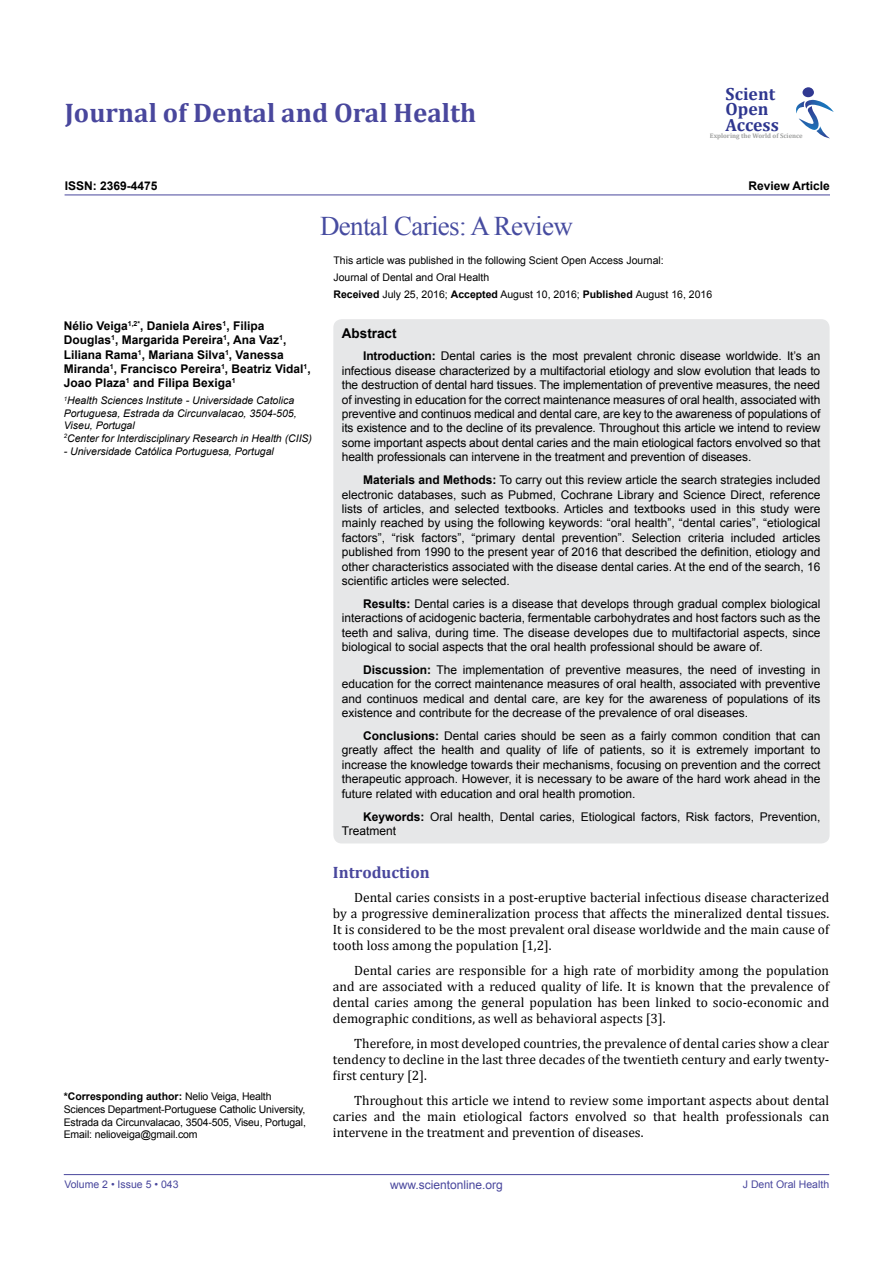
<style>
.page{position:relative;width:893px;height:1263px;background:#fff}
.page>*{position:absolute;margin:0;border:0;box-sizing:border-box;transform-origin:0 0}
.t1{font:700 27px "Cambria";color:#49479d}
.t2{font:27px "Times New Roman";letter-spacing:-.025em;color:#474ca0}
.t3{font:700 17.7px/15.5px "Cambria";color:#2e368f}
.t4{font:700 16.5px "Cambria";color:#49479d}
.t5{font:13.5px/16px "Cambria";color:#000;text-align:justify}
.t6{font:700 13.5px "Arial";color:#000}
.t7{font:12px/14.4px "Arial";color:#000;text-align:justify}
.t8{font:700 12px/14.4px "Arial";color:#000}
.t9{font:12px "Arial";color:#49479d}
.t10{font:10.5px/12.6px "Arial";color:#000}
.t11{font:italic 10.5px/12.6px "Arial";color:#000}
.t12{font:10.5px "Arial";color:#49479d}
.t13{font:700 6.6px "Cambria";color:#9e9f9e}
.s1{font-weight:700}
</style>
<div class="page">
<hr style="left:64px;top:1174px;width:765px;height:1px;background:#49479d">
<hr style="left:65px;top:195px;width:765px;height:1px;background:#49479d">
<div style="left:802px;top:87px;width:12px;height:10px;background:#303891;border-radius:50%"></div>
<svg style="left:796px;top:100px;width:38px;height:38px"></svg>
<div style="left:333px;top:319px;width:497px;height:524px;background:#e6e7e8;border-radius:9px"></div>
<h1 class="t1" style="left:65px;top:94px;width:413px">Journal of Dental and Oral Health</h1>
<h2 class="t3" style="left:725px;top:86px;width:55px">Scient<br>Open<br>Access</h2>
<p class="t13" style="left:710px;top:131px;width:94px">Exploring the World of Science</p>
<p class="t8" style="left:65px;top:179px;width:94px">ISSN: 2369-4475</p>
<p class="t8" style="left:748px;top:179px;width:83px">Review Article</p>
<h1 class="t2" style="left:320px;top:208px;width:254px">Dental Caries: A Review</h1>
<p class="t8" style="left:64px;top:319px;width:248px">Nélio Veiga<sup>1,2*</sup>, Daniela Aires<sup>1</sup>, Filipa Douglas<sup>1</sup>, Margarida Pereira<sup>1</sup>, Ana Vaz<sup>1</sup>, Liliana Rama<sup>1</sup>, Mariana Silva<sup>1</sup>, Vanessa Miranda<sup>1</sup>, Francisco Pereira<sup>1</sup>, Beatriz Vidal<sup>1</sup>, Joao Plaza<sup>1</sup> and Filipa Bexiga<sup>1</sup></p>
<p class="t11" style="left:64px;top:394px;width:250px"><sup>1</sup>Health Sciences Institute - Universidade Catolica Portuguesa, Estrada da Circunvalacao, 3504-505, Viseu, Portugal<br><sup>2</sup>Center for Interdisciplinary Research in Health (CIIS)</p>
<p class="t11" style="left:64px;top:445px;width:212px">- Universidade Católica Portuguesa, Portugal</p>
<p class="t10" style="left:64px;top:1090px;width:244px"><span class="s1">*Corresponding author:</span> Nelio Veiga, Health Sciences Department-Portuguese Catholic University, Estrada da Circunvalacao, 3504-505, Viseu, Portugal, Email: nelioveiga@gmail.com</p>
<p class="t10" style="left:333px;top:252px;width:380px;line-height:16.8px">This article was published in the following Scient Open Access Journal:<br>Journal of Dental and Oral Health<br><span class="s1">Received</span> July 25, 2016; <span class="s1">Accepted</span> August 10, 2016; <span class="s1">Published</span> August 16, 2016</p>
<p class="t6" style="left:342px;top:324px;width:56px">Abstract</p>
<p class="t7" style="left:342px;top:349px;width:480px;text-indent:21px"><span class="s1">Introduction:</span> Dental caries is the most prevalent chronic disease worldwide. It’s an infectious disease characterized by a multifactorial etiology and slow evolution that leads to the destruction of dental hard tissues. The implementation of preventive measures, the need of investing in education for the correct maintenance measures of oral health, associated with preventive and continuos medical and dental care, are key to the awareness of populations of its existence and to the decline of its prevalence. Throughout this article we intend to review some important aspects about dental caries and the main etiological factors envolved so that health professionals can intervene in the treatment and prevention of diseases.</p>
<p class="t7" style="left:342px;top:473px;width:480px;text-indent:21px"><span class="s1">Materials and Methods:</span> To carry out this review article the search strategies included electronic databases, such as Pubmed, Cochrane Library and Science Direct, reference lists of articles, and selected textbooks. Articles and textbooks used in this study were mainly reached by using the following keywords: “oral health”, “dental caries”, “etiological factors”, “risk factors”, “primary dental prevention”. Selection criteria included articles published from 1990 to the present year of 2016 that described the definition, etiology and other characteristics associated with the disease dental caries. At the end of the search, 16 scientific articles were selected.</p>
<p class="t7" style="left:342px;top:596px;width:480px;text-indent:21px"><span class="s1">Results:</span> Dental caries is a disease that develops through gradual complex biological interactions of acidogenic bacteria, fermentable carbohydrates and host factors such as the teeth and saliva, during time. The disease developes due to multifactorial aspects, since biological to social aspects that the oral health professional should be aware of.</p>
<p class="t7" style="left:342px;top:663px;width:480px;text-indent:21px"><span class="s1">Discussion:</span> The implementation of preventive measures, the need of investing in education for the correct maintenance measures of oral health, associated with preventive and continuos medical and dental care, are key for the awareness of populations of its existence and contribute for the decrease of the prevalence of oral diseases.</p>
<p class="t7" style="left:342px;top:729px;width:480px;text-indent:21px"><span class="s1">Conclusions:</span> Dental caries should be seen as a fairly common condition that can greatly affect the health and quality of life of patients, so it is extremely important to increase the knowledge towards their mechanisms, focusing on prevention and the correct therapeutic approach. However, it is necessary to be aware of the hard work ahead in the future related with education and oral health promotion.</p>
<p class="t7" style="left:342px;top:809px;width:480px;text-indent:21px"><span class="s1">Keywords:</span> Oral health, Dental caries, Etiological factors, Risk factors, Prevention,<br>Treatment</p>
<h3 class="t4" style="left:333px;top:860px;width:98px">Introduction</h3>
<p class="t5" style="left:333px;top:889px;width:498px;text-indent:21px">Dental caries consists in a post-eruptive bacterial infectious disease characterized by a progressive demineralization process that affects the mineralized dental tissues.<br>It is considered to be the most prevalent oral disease worldwide and the main cause of tooth loss among the population [1,2].</p>
<p class="t5" style="left:333px;top:962px;width:498px;text-indent:21px">Dental caries are responsible for a high rate of morbidity among the population and are associated with a reduced quality of life. It is known that the prevalence of dental caries among the general population has been linked to socio-economic and demographic conditions, as well as behavioral aspects [3].</p>
<p class="t5" style="left:333px;top:1035px;width:498px;text-indent:21px">Therefore, in most developed countries, the prevalence of dental caries show a clear tendency to decline in the last three decades of the twentieth century and early twenty&shy;first century [2].</p>
<p class="t5" style="left:333px;top:1092px;width:498px;text-indent:21px">Throughout this article we intend to review some important aspects about dental caries and the main etiological factors envolved so that health professionals can intervene in the treatment and prevention of diseases.</p>
<p class="t12" style="left:64px;top:1178px;width:116px">Volume 2 • Issue 5 • 043</p>
<p class="t9" style="left:390px;top:1177px;width:114px">www.scientonline.org</p>
<p class="t12" style="left:743px;top:1178px;width:88px">J Dent Oral Health</p>
</div>
